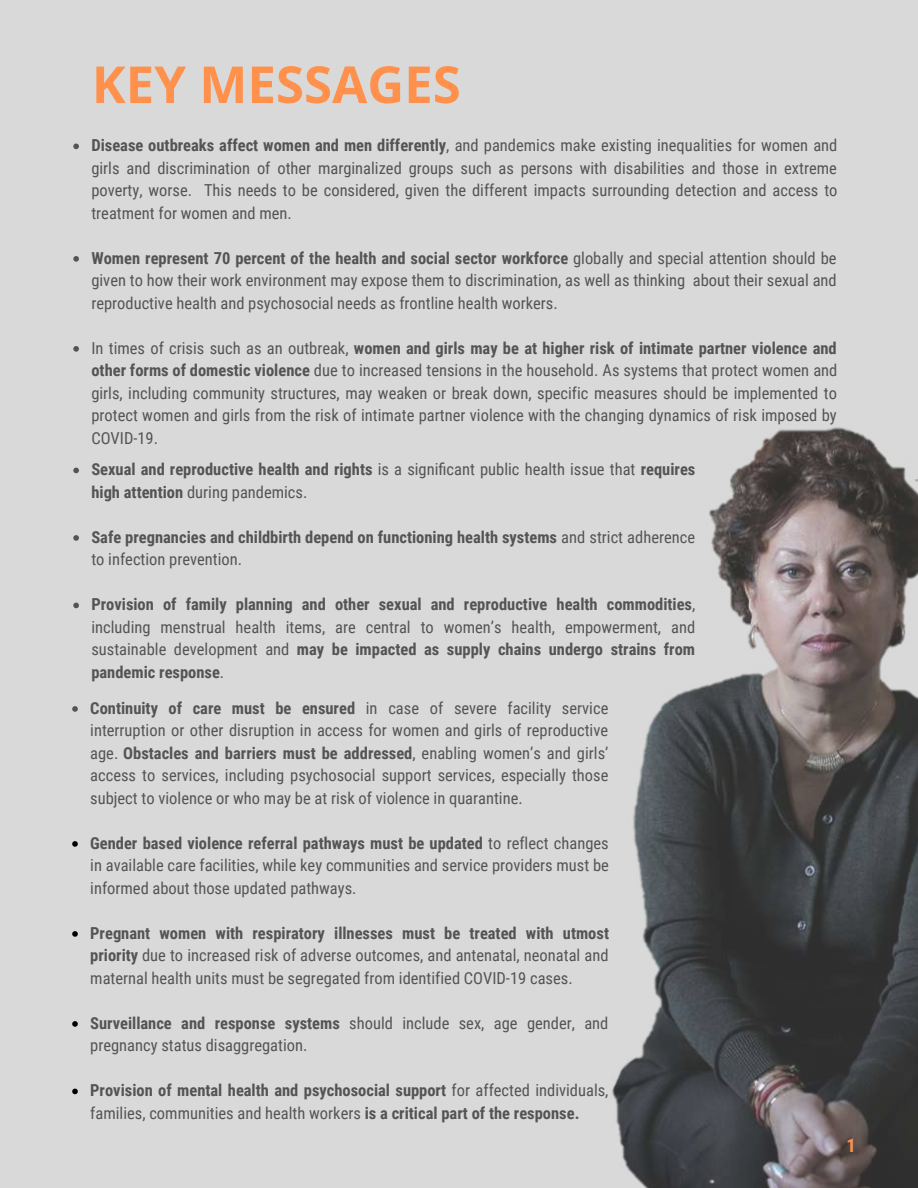
<style>
.page{position:relative;width:918px;height:1188px;background:#d9d9d9}
.page>*{position:absolute;margin:0;border:0;box-sizing:border-box;transform-origin:0 0}
.t1{font:700 51px "Open Sans";color:#ff914d}
.t2{font:700 18.75px "Roboto Condensed";color:#ff914d}
.t3{font:16.5px/22.5px "Roboto Condensed";color:#545454;text-align:justify}
.t4{font:700 16.5px/22.5px "Roboto Condensed";color:#545454}
.s1{font-weight:700}
.s2{font-weight:400}
</style>
<div class="page">
<img style="left:612px;top:427px;width:306px;height:761px">
<svg style="left:73px;top:144px;width:6px;height:5px"></svg>
<svg style="left:73px;top:256px;width:6px;height:6px"></svg>
<svg style="left:73px;top:346px;width:6px;height:6px"></svg>
<svg style="left:73px;top:468px;width:6px;height:5px"></svg>
<svg style="left:73px;top:535px;width:6px;height:6px"></svg>
<svg style="left:73px;top:603px;width:6px;height:5px"></svg>
<svg style="left:72px;top:706px;width:6px;height:6px"></svg>
<svg style="left:72px;top:841px;width:6px;height:6px"></svg>
<svg style="left:72px;top:931px;width:6px;height:6px"></svg>
<svg style="left:72px;top:1021px;width:6px;height:6px"></svg>
<svg style="left:72px;top:1089px;width:6px;height:5px"></svg>
<h1 class="t1" style="left:92px;top:49px;width:371px">KEY MESSAGES</h1>
<p class="t3" style="left:91px;top:135px;width:748px"><span class="s1">Disease outbreaks affect women and men differently</span>, and pandemics make existing inequalities for women and girls and discrimination of other marginalized groups such as persons with disabilities and those in extreme poverty, worse. This needs to be considered, given the different impacts surrounding detection and access to treatment for women and men.</p>
<p class="t3" style="left:91px;top:247px;width:747px"><span class="s1">Women represent 70 percent of the health and social sector workforce</span> globally and special attention should be given to how their work environment may expose them to discrimination, as well as thinking about their sexual and reproductive health and psychosocial needs as frontline health workers.</p>
<p class="t3" style="left:91px;top:337px;width:747px">In times of crisis such as an outbreak, <span class="s1">women and girls may be at higher risk of intimate partner violence and other forms of domestic violence</span> due to increased tensions in the household. As systems that protect women and girls, including community structures, may weaken or break down, specific measures should be implemented to protect women and girls from the risk of intimate partner violence with the changing dynamics of risk imposed by COVID-19.</p>
<p class="t4" style="left:91px;top:459px;width:605px">Sexual and reproductive health and rights <span class="s2">is a significant public health issue that</span> requires high attention <span class="s2">during pandemics.</span></p>
<p class="t4" style="left:91px;top:526px;width:605px">Safe pregnancies and childbirth depend on functioning health systems <span class="s2">and strict adherence to infection prevention.</span></p>
<p class="t4" style="left:91px;top:594px;width:605px;text-align:justify">Provision of family planning and other sexual and reproductive health commodities<span class="s2">, including menstrual health items, are central to women’s health, empowerment, and sustainable development and</span> may be impacted as supply chains undergo strains from pandemic response<span class="s2">.</span></p>
<p class="t3" style="left:90px;top:697px;width:520px"><span class="s1">Continuity of care must be ensured</span> in case of severe facility service interruption or other disruption in access for women and girls of reproductive age. <span class="s1">Obstacles and barriers must be addressed</span>, enabling women’s and girls’ access to services, including psychosocial support services, especially those subject to violence or who may be at risk of violence in quarantine.</p>
<p class="t3" style="left:90px;top:832px;width:520px"><span class="s1">Gender based violence referral pathways must be updated</span> to reflect changes in available care facilities, while key communities and service providers must be informed about those updated pathways.</p>
<p class="t3" style="left:90px;top:922px;width:520px"><span class="s1">Pregnant women with respiratory illnesses must be treated with utmost priority</span> due to increased risk of adverse outcomes, and antenatal, neonatal and maternal health units must be segregated from identified COVID-19 cases.</p>
<p class="t3" style="left:90px;top:1012px;width:520px"><span class="s1">Surveillance and response systems</span> should include sex, age gender, and pregnancy status disaggregation.</p>
<p class="t4" style="left:90px;top:1080px;width:520px">Provision of mental health and psychosocial support <span class="s2">for affected individuals, families, communities and health workers</span> is a critical part of the response.</p>
<p class="t2" style="left:847px;top:1135px;width:11px">1</p>
</div>
